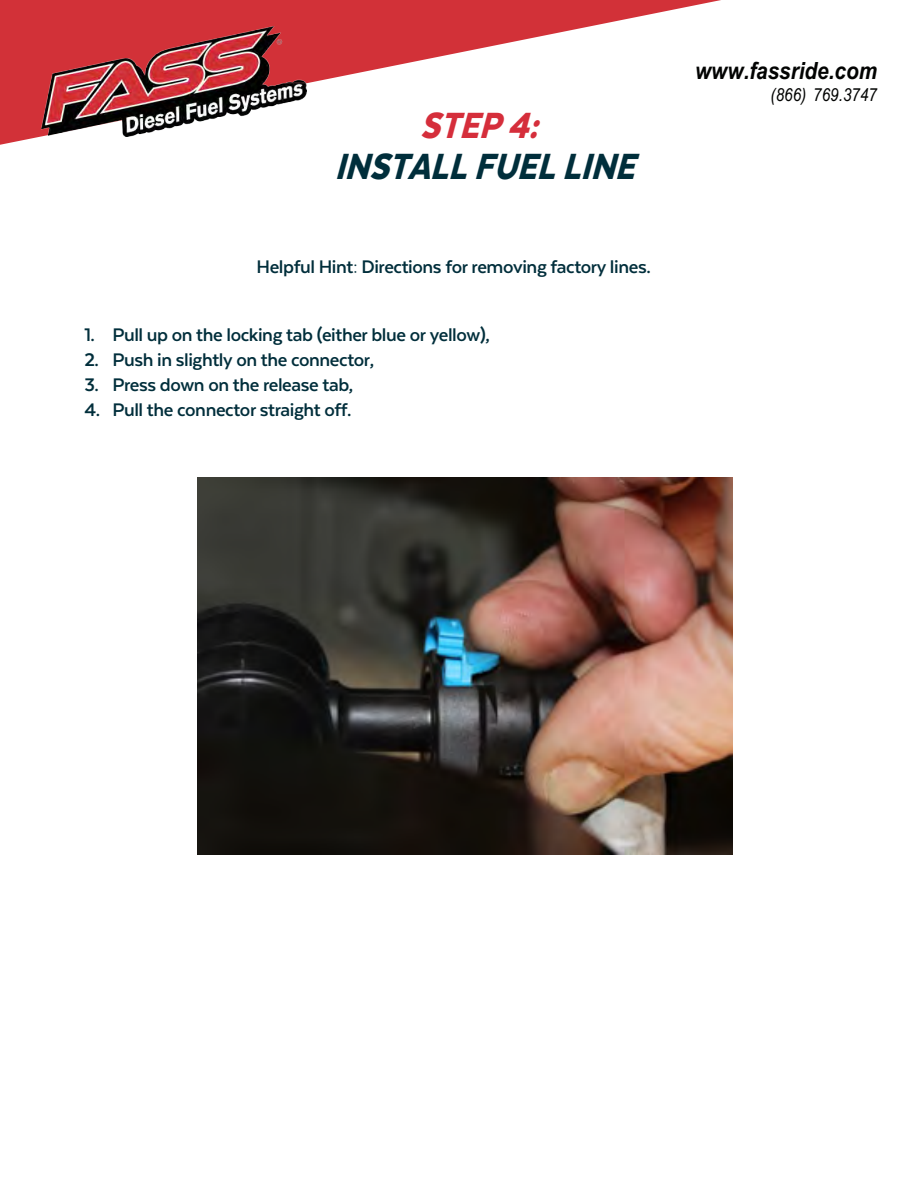
<style>
.page{position:relative;width:918px;height:1188px;background:#fff}
.page>*{position:absolute;margin:0;border:0;box-sizing:border-box;transform-origin:0 0}
.t1{font:italic 900 42px "Texta";color:#002e3b;scale:.87 1}
.t2{font:italic 900 42px "Texta";color:#d52e3b;scale:.87 1}
.t3{font:italic 700 23.7px "Arial";color:#020302;scale:.87 1}
.t4{font:700 21px "Texta";letter-spacing:-.02em;color:#002e3b}
.t5{font:italic 18px "Arial";letter-spacing:.005em;color:#020302;scale:.84 1}
</style>
<div class="page">
<img style="left:198px;top:477px;width:535px;height:377px">
<svg style="left:0;top:0;width:721px;height:145px"></svg>
<img style="left:42px;top:27px;width:264px;height:109px">
<h1 class="t2" style="left:420px;top:103px;width:149px">STEP 4:</h1>
<h1 class="t1" style="left:335px;top:144px;width:359px">INSTALLFUELLINE</h1>
<p class="t4" style="left:257px;top:256px;width:396px">Helpful Hint: Directions for removing factory lines.</p>
<p class="t4" style="left:84px;top:324px;width:407px">1. Pull up on the locking tab (either blue or yellow),</p>
<p class="t4" style="left:84px;top:349px;width:291px">2. Push in slightly on the connector,</p>
<p class="t4" style="left:84px;top:374px;width:270px">3. Press down on the release tab,</p>
<p class="t4" style="left:84px;top:399px;width:269px">4. Pull the connector straight off.</p>
<p class="t3" style="left:695px;top:55px;width:211px">www.fassride.com</p>
<p class="t5" style="left:771px;top:83px;width:128px">(866) 769.3747</p>
</div>
